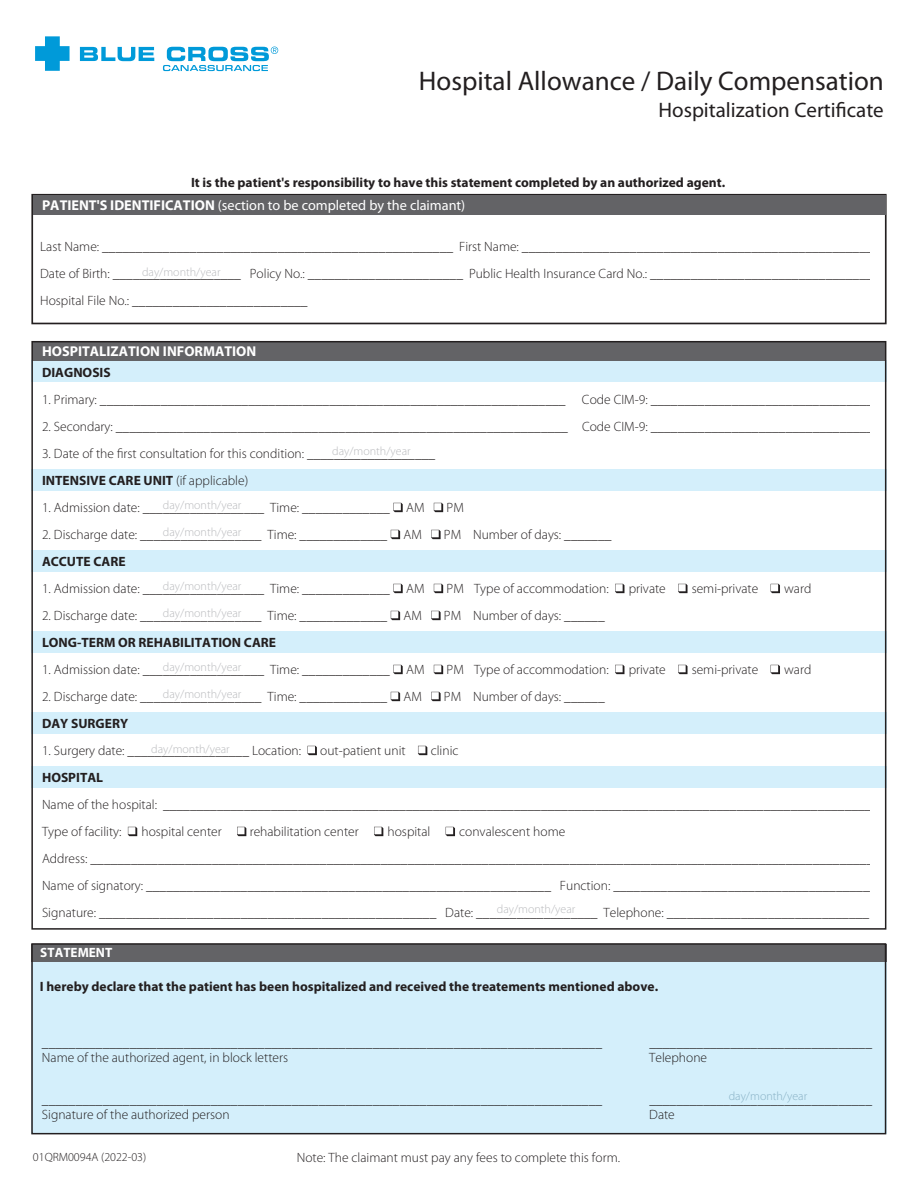
<style>
.page{position:relative;width:918px;height:1188px;background:#fff}
.page>*{position:absolute;margin:0;border:0;box-sizing:border-box;transform-origin:0 0}
.t1{font:27px "Myriad Pro";color:#231f20}
.t2{font:21px "Myriad Pro";color:#231f20}
.t3{font:14.25px "Myriad Pro";color:#fff}
.t4{font:700 14.25px "Myriad Pro";color:#fff}
.t5{font:300 13.5px/27px "Myriad Pro";color:#231f20}
.t6{font:700 13.5px "Myriad Pro";color:#231f20}
.t7{font:700 13.5px "Myriad Pro";color:#fff}
.t8{font:300 12px "Myriad Pro";color:#babbbe}
.t9{font:300 12px "Myriad Pro";color:#231f20}
.t10{font:300 12px "Myriad Pro";color:#88b1c5}
.s1{font-weight:700}
</style>
<div class="page">
<div style="left:31px;top:360px;width:855px;height:22px;background:#d4effb"></div>
<div style="left:31px;top:469px;width:855px;height:22px;background:#d4effb"></div>
<div style="left:31px;top:550px;width:855px;height:22px;background:#d4effb"></div>
<div style="left:31px;top:632px;width:855px;height:21px;background:#d4effb"></div>
<div style="left:31px;top:712px;width:855px;height:22px;background:#d4effb"></div>
<div style="left:31px;top:766px;width:855px;height:22px;background:#d4effb"></div>
<div style="left:32px;top:341px;width:854px;height:19px;background:#636366"></div>
<div style="left:31px;top:194px;width:856px;height:130px;border:2px solid #231f20"></div>
<div style="left:33px;top:195px;width:852px;height:20px;background:#636366"></div>
<div style="left:31px;top:958px;width:855px;height:176px;background:#d4effb"></div>
<div style="left:31px;top:944px;width:855px;height:17px;background:#636366"></div>
<div style="left:31px;top:943px;width:855px;height:191px;border:2px solid #231f20"></div>
<svg style="left:393px;top:503px;width:10px;height:9px"></svg>
<svg style="left:434px;top:503px;width:9px;height:9px"></svg>
<svg style="left:391px;top:530px;width:9px;height:9px"></svg>
<svg style="left:431px;top:530px;width:10px;height:9px"></svg>
<svg style="left:393px;top:584px;width:10px;height:9px"></svg>
<svg style="left:434px;top:584px;width:9px;height:9px"></svg>
<svg style="left:615px;top:584px;width:9px;height:9px"></svg>
<svg style="left:678px;top:584px;width:10px;height:9px"></svg>
<svg style="left:771px;top:584px;width:9px;height:9px"></svg>
<svg style="left:391px;top:611px;width:9px;height:9px"></svg>
<svg style="left:431px;top:611px;width:10px;height:9px"></svg>
<svg style="left:393px;top:665px;width:10px;height:9px"></svg>
<svg style="left:434px;top:665px;width:9px;height:9px"></svg>
<svg style="left:615px;top:665px;width:9px;height:9px"></svg>
<svg style="left:678px;top:665px;width:10px;height:9px"></svg>
<svg style="left:771px;top:665px;width:9px;height:9px"></svg>
<svg style="left:391px;top:692px;width:9px;height:9px"></svg>
<svg style="left:431px;top:692px;width:10px;height:9px"></svg>
<svg style="left:308px;top:746px;width:9px;height:9px"></svg>
<svg style="left:418px;top:746px;width:9px;height:9px"></svg>
<svg style="left:128px;top:827px;width:9px;height:9px"></svg>
<svg style="left:237px;top:827px;width:9px;height:9px"></svg>
<svg style="left:374px;top:827px;width:9px;height:9px"></svg>
<svg style="left:446px;top:827px;width:9px;height:9px"></svg>
<svg style="left:80px;top:47px;width:74px;height:14px"></svg>
<svg style="left:35px;top:36px;width:35px;height:35px"></svg>
<svg style="left:163px;top:47px;width:115px;height:24px"></svg>
<h1 class="t1" style="left:419px;top:66px;width:466px">Hospital Allowance / Daily Compensation</h1>
<h2 class="t2" style="left:658px;top:99px;width:227px">Hospitalization Certificate</h2>
<p class="t6" style="left:191px;top:175px;width:536px">It is the patient's responsibility to have this statement completed by an authorized agent.</p>
<p class="t3" style="left:42px;top:197px;width:425px"><span class="s1">PATIENT'S IDENTIFICATION</span> (section to be completed by the claimant)</p>
<p class="t5" style="left:40px;top:233px;width:841px">Last Name: ____________________________________________________ First Name: _____________________________________________________<br>Date of Birth: ___________________ Policy No.: _______________________ Public Health Insurance Card No.: _________________________________<br>Hospital File No.: __________________________</p>
<p class="t8" style="left:142px;top:266px;width:80px">day/month/year</p>
<p class="t4" style="left:42px;top:343px;width:216px">HOSPITALIZATION INFORMATION</p>
<p class="t6" style="left:42px;top:365px;width:70px">DIAGNOSIS</p>
<p class="t5" style="left:42px;top:386px;width:833px">1. Primary: _____________________________________________________________________ Code CIM-9: _________________________________</p>
<p class="t5" style="left:42px;top:413px;width:833px">2. Secondary: ___________________________________________________________________ Code CIM-9: _________________________________</p>
<p class="t5" style="left:42px;top:440px;width:395px">3. Date of the first consultation for this condition: ___________________<br><span class="s1">INTENSIVE CARE UNIT</span> (if applicable)</p>
<p class="t5" style="left:42px;top:494px;width:384px">1. Admission date: __________________ Time: _____________ AM</p>
<p class="t5" style="left:447px;top:494px;width:19px">PM</p>
<p class="t5" style="left:42px;top:521px;width:381px">2. Discharge date: __________________ Time: _____________ AM</p>
<p class="t5" style="left:444px;top:521px;width:169px">PM Number of days: _______</p>
<p class="t6" style="left:42px;top:554px;width:85px">ACCUTE CARE</p>
<p class="t5" style="left:42px;top:575px;width:384px">1. Admission date: __________________ Time: _____________ AM</p>
<p class="t5" style="left:447px;top:575px;width:164px">PM Type of accommodation:</p>
<p class="t5" style="left:629px;top:575px;width:39px">private</p>
<p class="t5" style="left:692px;top:575px;width:68px">semi-private</p>
<p class="t5" style="left:784px;top:575px;width:29px">ward</p>
<p class="t5" style="left:42px;top:602px;width:381px">2. Discharge date: __________________ Time: _____________ AM</p>
<p class="t5" style="left:444px;top:602px;width:162px">PM Number of days: ______</p>
<p class="t6" style="left:42px;top:635px;width:236px">LONG-TERM OR REHABILITATION CARE</p>
<p class="t5" style="left:42px;top:656px;width:384px">1. Admission date: __________________ Time: _____________ AM</p>
<p class="t5" style="left:447px;top:656px;width:164px">PM Type of accommodation:</p>
<p class="t5" style="left:629px;top:656px;width:39px">private</p>
<p class="t5" style="left:692px;top:656px;width:68px">semi-private</p>
<p class="t5" style="left:784px;top:656px;width:29px">ward</p>
<p class="t5" style="left:42px;top:683px;width:381px">2. Discharge date: __________________ Time: _____________ AM</p>
<p class="t5" style="left:444px;top:683px;width:162px">PM Number of days: ______</p>
<p class="t6" style="left:42px;top:716px;width:88px">DAY SURGERY</p>
<p class="t5" style="left:42px;top:737px;width:261px">1. Surgery date: __________________ Location:</p>
<p class="t5" style="left:320px;top:737px;width:87px">out-patient unit</p>
<p class="t5" style="left:431px;top:737px;width:29px">clinic</p>
<p class="t6" style="left:42px;top:770px;width:63px">HOSPITAL</p>
<p class="t5" style="left:42px;top:791px;width:831px">Name of the hospital: _________________________________________________________________________________________________________<br>Type of facility:</p>
<p class="t8" style="left:332px;top:444px;width:80px">day/month/year</p>
<p class="t8" style="left:163px;top:498px;width:80px">day/month/year</p>
<p class="t8" style="left:163px;top:526px;width:80px">day/month/year</p>
<p class="t8" style="left:163px;top:579px;width:80px">day/month/year</p>
<p class="t8" style="left:163px;top:606px;width:80px">day/month/year</p>
<p class="t8" style="left:163px;top:660px;width:80px">day/month/year</p>
<p class="t8" style="left:163px;top:687px;width:80px">day/month/year</p>
<p class="t8" style="left:151px;top:742px;width:80px">day/month/year</p>
<p class="t5" style="left:42px;top:818px;width:836px;text-indent:417px">convalescent home<br>Address: ____________________________________________________________________________________________________________________ Name of signatory: ____________________________________________________________ Function: _______________________________________ Signature: __________________________________________________ Date: __________________ Telephone: ______________________________</p>
<p class="t5" style="left:141px;top:818px;width:82px">hospital center</p>
<p class="t5" style="left:250px;top:818px;width:111px">rehabilitation center</p>
<p class="t5" style="left:388px;top:818px;width:44px">hospital</p>
<p class="t8" style="left:497px;top:903px;width:80px">day/month/year</p>
<p class="t7" style="left:40px;top:945px;width:74px">STATEMENT</p>
<p class="t6" style="left:40px;top:979px;width:620px">I hereby declare that the patient has been hospitalized and received the treatements mentioned above.</p>
<p class="t5" style="left:42px;top:1029px;width:562px">___________________________________________________________________________________</p>
<p class="t5" style="left:649px;top:1029px;width:224px">_________________________________</p>
<p class="t5" style="left:42px;top:1044px;width:248px">Name of the authorized agent, in block letters</p>
<p class="t5" style="left:649px;top:1044px;width:59px">Telephone</p>
<p class="t10" style="left:729px;top:1090px;width:80px">day/month/year</p>
<p class="t5" style="left:42px;top:1086px;width:562px">___________________________________________________________________________________</p>
<p class="t5" style="left:649px;top:1086px;width:224px">_________________________________</p>
<p class="t5" style="left:42px;top:1101px;width:189px">Signature of the authorized person</p>
<p class="t5" style="left:649px;top:1101px;width:27px">Date</p>
<p class="t9" style="left:33px;top:1150px;width:115px">01QRM0094A (2022-03)</p>
<p class="t5" style="left:297px;top:1144px;width:325px">Note: The claimant must pay any fees to complete this form.</p>
</div>
